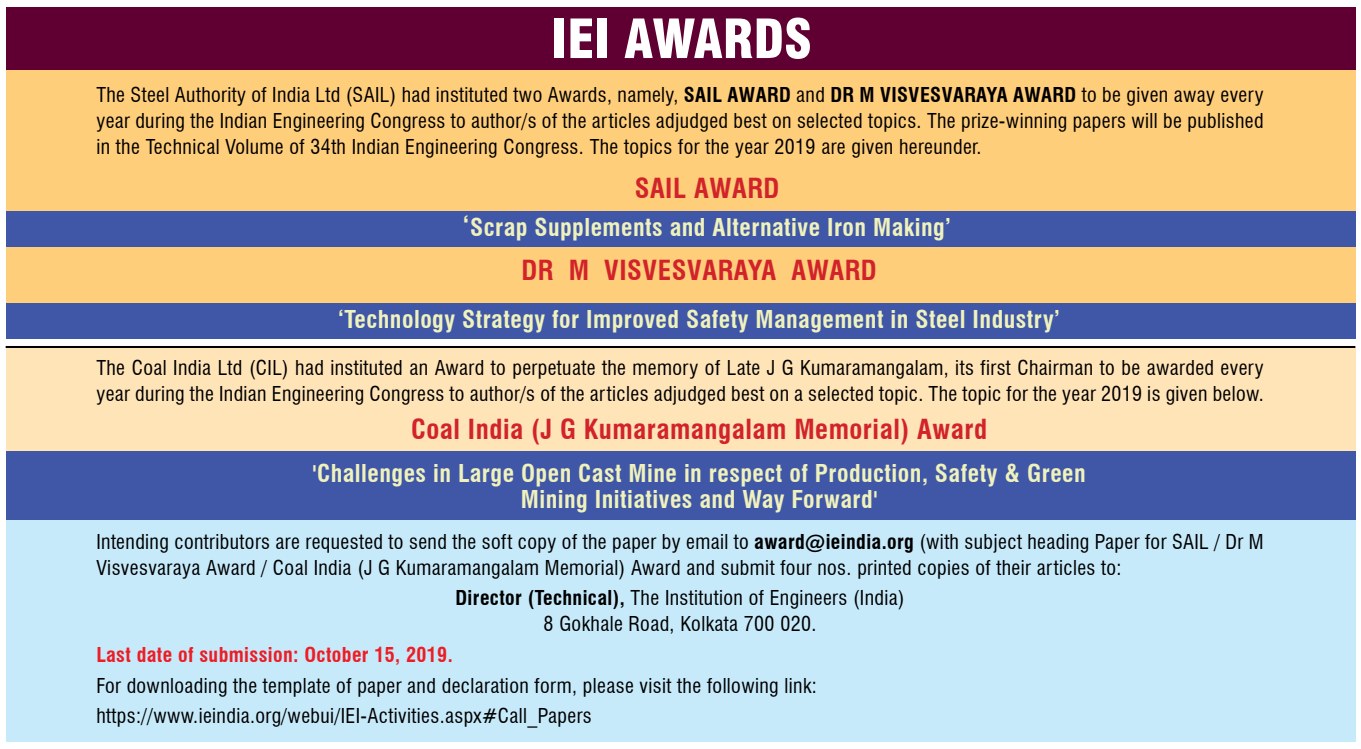
<style>
.page{position:relative;width:1361px;height:749px;background:#fff}
.page>*{position:absolute;margin:0;border:0;box-sizing:border-box;transform-origin:0 0}
.t1{font:900 condensed 52.6px "Swiss 721 BT";color:#fff}
.t2{font:700 condensed 27px "Swiss 721 BT";letter-spacing:.02em;color:#d2232a}
.t3{font:700 condensed 24px/26px "Swiss 721 BT";letter-spacing:.02em;color:#eff2bc;text-align:center}
.t4{font:condensed 20px/26px "Swiss 721 BT";letter-spacing:.02em;color:#000}
.t5{font:700 condensed 20px "Swiss 721 BT";letter-spacing:.02em;color:#ed1d24}
.s1{font-weight:700}
.s2{font-size:27px}
</style>
<div class="page">
<div style="left:6px;top:56px;width:1349px;height:283px;background:#ffce7b"></div>
<div style="left:6px;top:346px;width:1349px;height:105px;background:#ffe4b8"></div>
<div style="left:6px;top:8px;width:1349px;height:62px;background:#600032"></div>
<div style="left:6px;top:520px;width:1349px;height:221px;background:#c7eafb"></div>
<div style="left:6px;top:211px;width:1349px;height:35px;background:#4057a7"></div>
<div style="left:6px;top:303px;width:1349px;height:36px;background:#4057a7"></div>
<div style="left:6px;top:451px;width:1349px;height:69px;background:#4057a7"></div>
<hr style="left:6px;top:346px;width:1349px;height:2px;background:#000">
<h1 class="t1" style="left:551px;top:7px;width:262px">IEI AWARDS</h1>
<p class="t4" style="left:96px;top:82px;width:1168px;text-align:justify">The Steel Authority of India Ltd (SAIL) had instituted two Awards, namely, <span class="s1">SAIL AWARD</span> and <span class="s1">DR M VISVESVARAYA AWARD</span> to be given away every year during the Indian Engineering Congress to author/s of the articles adjudged best on selected topics. The prize-winning papers will be published in the Technical Volume of 34th Indian Engineering Congress. The topics for the year 2019 are given hereunder.</p>
<h2 class="t2" style="left:634px;top:172px;width:146px">SAIL AWARD</h2>
<p class="t3" style="left:463px;top:214px;width:490px"><span class="s2">‘</span>Scrap Supplements and Alternative Iron Making’</p>
<h2 class="t2" style="left:521px;top:253px;width:357px">DR M VISVESVARAYA AWARD</h2>
<p class="t3" style="left:338px;top:306px;width:723px">‘Technology Strategy for Improved Safety Management in Steel Industry’</p>
<p class="t4" style="left:96px;top:355px;width:1169px">The Coal India Ltd (CIL) had instituted an Award to perpetuate the memory of Late J G Kumaramangalam, its first Chairman to be awarded every year during the Indian Engineering Congress to author/s of the articles adjudged best on a selected topic. The topic for the year 2019 is given below.</p>
<h2 class="t2" style="left:411px;top:413px;width:577px">Coal India (J G Kumaramangalam Memorial) Award</h2>
<p class="t3" style="left:312px;top:460px;width:775px">'Challenges in Large Open Cast Mine in respect of Production, Safety &amp; Green<br>Mining Initiatives and Way Forward'</p>
<p class="t4" style="left:96px;top:528px;width:1168px">Intending contributors are requested to send the soft copy of the paper by email to <span class="s1">award@ieindia.org</span> (with subject heading Paper for SAIL / Dr M<br>Visvesvaraya Award / Coal India (J G Kumaramangalam Memorial) Award and submit four nos. printed copies of their articles to:</p>
<p class="t4" style="left:455px;top:585px;width:450px;text-align:center"><span class="s1">Director (Technical),</span> The Institution of Engineers (India)<br>8 Gokhale Road, Kolkata 700 020.</p>
<p class="t5" style="left:96px;top:642px;width:358px">Last date of submission: October 15, 2019.</p>
<p class="t4" style="left:96px;top:669px;width:722px;line-height:30.6px">For downloading the template of paper and declaration form, please visit the following link: https://www.ieindia.org/webui/IEI-Activities.aspx#Call_Papers</p>
</div>
